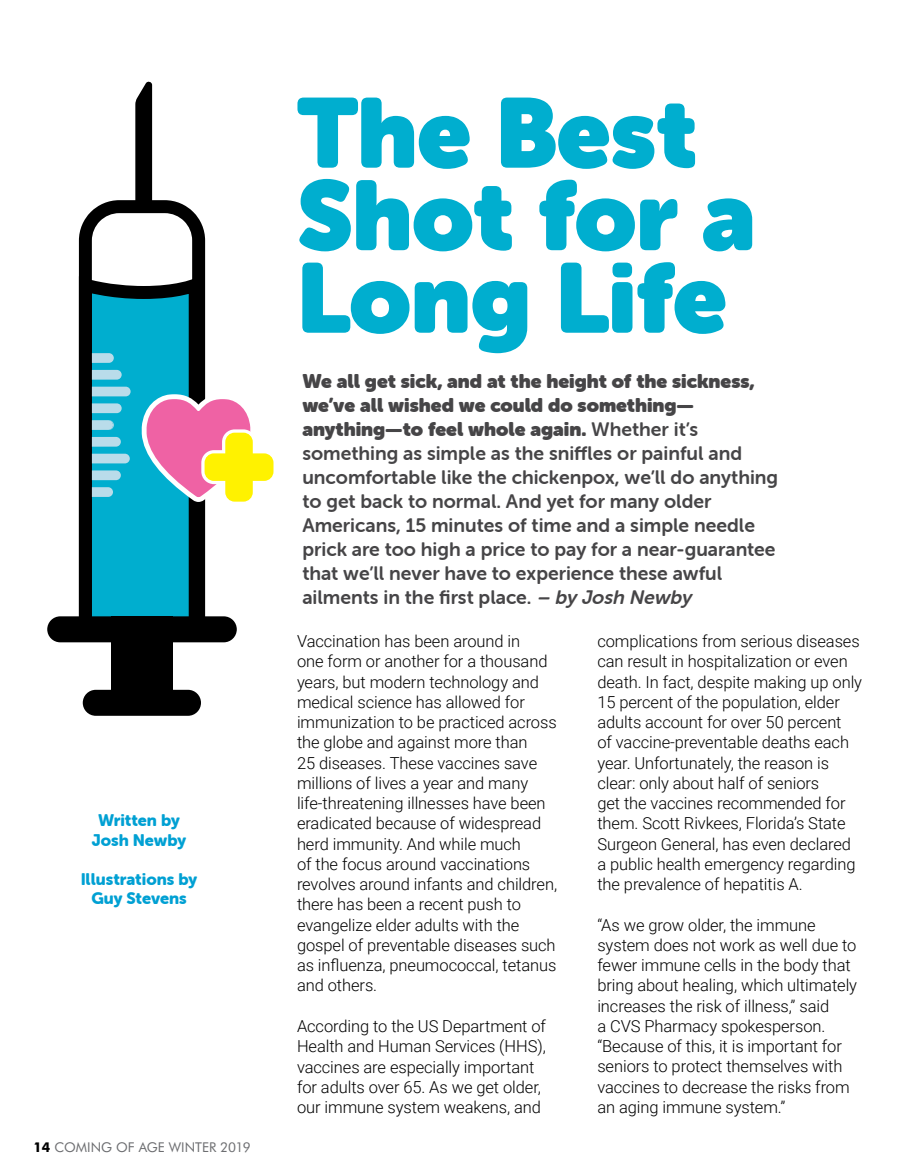
<style>
.page{position:relative;width:918px;height:1175px;background:#fff}
.page>*{position:absolute;margin:0;border:0;box-sizing:border-box;transform-origin:0 0}
.t1{font:97.5px/82.5px "Museo Sans Rounded";letter-spacing:-.005em;color:#00aecf}
.t2{font:19.5px/24px "Museo Sans Rounded 700";color:#464547}
.t3{font:19.5px/24px "Museo Sans Rounded";color:#464547}
.t4{font:300 16.5px/20.2px "Roboto";letter-spacing:-.005em;color:#000}
.t5{font:16.5px/19.5px "Museo Sans Rounded 900";color:#00a0d3;text-align:center}
.t6{font:13.5px "Futura BT";color:#6d6e71}
.s1{font-weight:700;color:#000}
.s2{font-family:"Museo Sans Rounded 700"}
.s3{font-style:italic}
</style>
<div class="page">
<svg style="left:135px;top:81px;width:17px;height:119px;background:#151515"></svg>
<svg style="left:79px;top:200px;width:126px;height:416px"></svg>
<div style="left:111px;top:616px;width:62px;height:79px;background:#000"></div>
<div style="left:83px;top:690px;width:118px;height:26px;background:#000;border-radius:13px"></div>
<div style="left:47px;top:616px;width:190px;height:26px;background:#000;border-radius:13px"></div>
<svg style="left:81px;top:285px;width:193px;height:339px"></svg>
<p class="t5" style="left:92px;top:810px;width:96px">Written by<br>Josh Newby</p>
<p class="t5" style="left:81px;top:869px;width:118px">Illustrations by<br>Guy Stevens</p>
<p class="t6" style="left:33px;top:1138px;width:219px"><span class="s1">14</span> COMING OF AGE WINTER 2019</p>
<h1 class="t1" style="left:297px;top:93px;width:460px">The Best<br>Shot for a<br>Long Life</h1>
<p class="t3" style="left:302px;top:369px;width:454px">We all get sick, and at the height of the sickness, we’ve all wished we could do something— anything—to feel whole again. <span class="s2">Whether it’s</span></p>
<p class="t2" style="left:302px;top:441px;width:477px">something as simple as the sniffles or painful and uncomfortable like the chickenpox, we’ll do anything to get back to normal. And yet for many older Americans, 15 minutes of time and a simple needle prick are too high a price to pay for a near-guarantee that we’ll never have to experience these awful ailments in the first place. <span class="s3">– by Josh Newby</span></p>
<p class="t4" style="left:297px;top:630px;width:262px">Vaccination has been around in<br>one form or another for a thousand years, but modern technology and medical science has allowed for immunization to be practiced across the globe and against more than<br>25 diseases. These vaccines save millions of lives a year and many life-threatening illnesses have been eradicated because of widespread herd immunity. And while much<br>of the focus around vaccinations revolves around infants and children, there has been a recent push to evangelize elder adults with the gospel of preventable diseases such as influenza, pneumococcal, tetanus and others.</p>
<p class="t4" style="left:297px;top:1015px;width:251px">According to the US Department of Health and Human Services (HHS), vaccines are especially important for adults over 65. As we get older, our immune system weakens, and</p>
<p class="t4" style="left:597px;top:630px;width:266px">complications from serious diseases can result in hospitalization or even death. In fact, despite making up only 15 percent of the population, elder adults account for over 50 percent<br>of vaccine-preventable deaths each year. Unfortunately, the reason is clear: only about half of seniors<br>get the vaccines recommended for them. Scott Rivkees, Florida’s State Surgeon General, has even declared a public health emergency regarding the prevalence of hepatitis A.</p>
<p class="t4" style="left:597px;top:914px;width:261px">“As we grow older, the immune system does not work as well due to fewer immune cells in the body that bring about healing, which ultimately increases the risk of illness,” said<br>a CVS Pharmacy spokesperson. “Because of this, it is important for seniors to protect themselves with vaccines to decrease the risks from an aging immune system.”</p>
</div>
